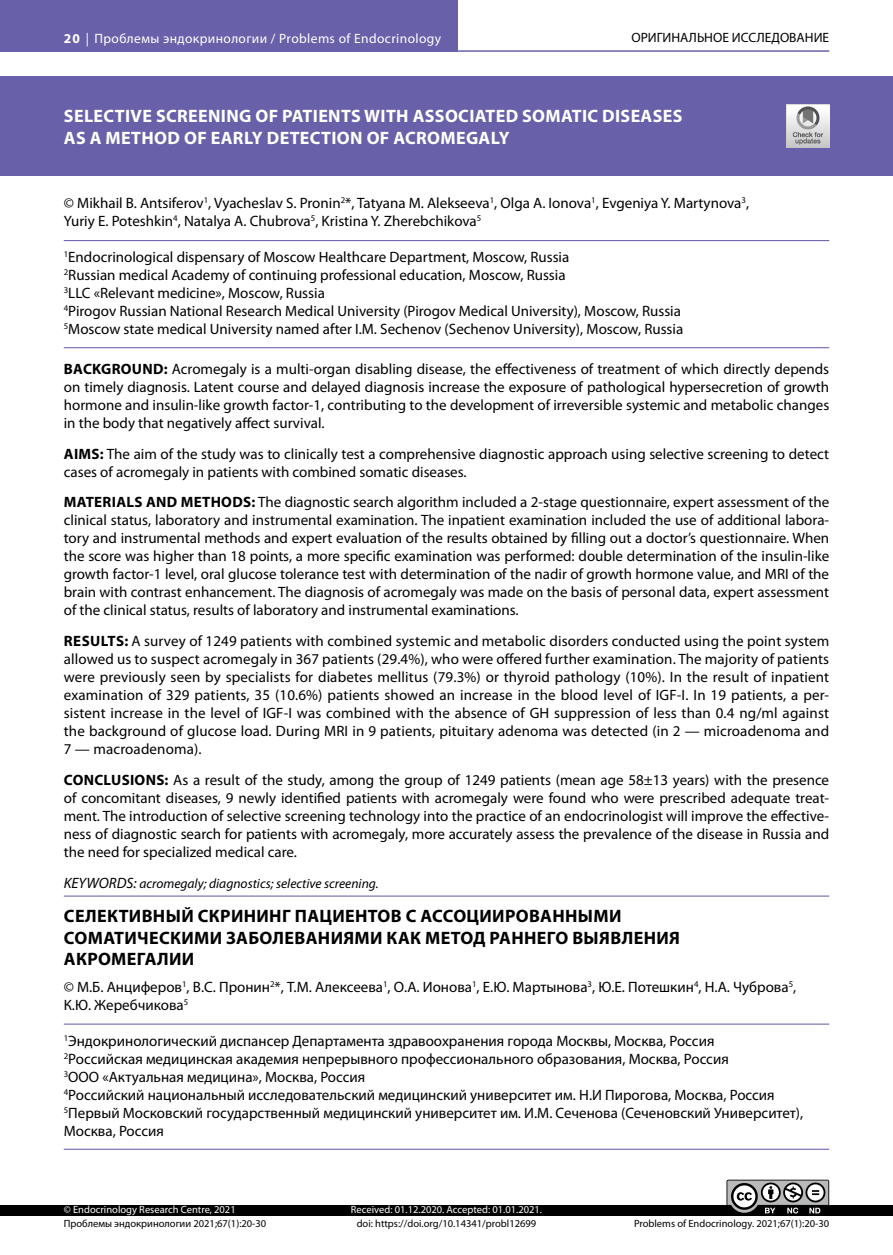
<style>
.page{position:relative;width:893px;height:1255px;background:#fff}
.page>*{position:absolute;margin:0;border:0;box-sizing:border-box;transform-origin:0 0}
.t1{font:700 18px/21.6px "Myriad Pro";letter-spacing:.02em;color:#000}
.t2{font:700 18px/21.6px "Myriad Pro";letter-spacing:.02em;color:#fff}
.t3{font:15px/18px "Myriad Pro";color:#000}
.t4{font:italic 13.5px "Myriad Pro";color:#000}
.t5{font:13.5px "Myriad Pro";letter-spacing:.03em;color:#fff}
.t6{font:13.5px "Myriad Pro";color:#000}
.t7{font:10.5px "Myriad Pro";color:#000}
.t8{font:10.5px "Myriad Pro";color:#fff}
.s1{font-weight:700}
.s2{font-size:15px}
</style>
<div class="page">
<hr style="left:0;top:50px;width:829px;height:2px;background:#6960aa">
<div style="left:0;top:0;width:457px;height:51px;background:#6960aa"></div>
<div style="left:0;top:1204px;width:893px;height:11px;background:#000"></div>
<hr style="left:64px;top:240px;width:765px;height:1px;background:#6960aa">
<hr style="left:64px;top:347px;width:765px;height:1px;background:#6960aa">
<hr style="left:64px;top:895px;width:765px;height:1px;background:#6960aa">
<hr style="left:64px;top:1023px;width:765px;height:1px;background:#6960aa">
<hr style="left:64px;top:1148px;width:765px;height:1px;background:#6960aa">
<div style="left:0;top:77px;width:893px;height:99px;background:#6960aa"></div>
<svg style="left:726px;top:1179px;width:103px;height:35px"></svg>
<img style="left:786px;top:105px;width:43px;height:42px">
<p class="t5" style="left:64px;top:30px;width:379px"><span class="s1">20</span> | Проблемы эндокринологии / Problems of Endocrinology</p>
<p class="t6" style="left:631px;top:29px;width:199px">ОРИГИНАЛЬНОЕ ИССЛЕДОВАНИЕ</p>
<p class="t2" style="left:64px;top:105px;width:620px">SELECTIVE SCREENING OF PATIENTS WITH ASSOCIATED SOMATIC DISEASES<br>AS A METHOD OF EARLY DETECTION OF ACROMEGALY</p>
<p class="t3" style="left:64px;top:194px;width:687px">© Mikhail B. Antsiferov<sup>1</sup>, Vyacheslav S. Pronin<sup>2</sup>*, Tatyana M. Alekseeva<sup>1</sup>, Olga A. Ionova<sup>1</sup>, Evgeniya Y. Martynova<sup>3</sup>,<br>Yuriy E. Poteshkin<sup>4</sup>, Natalya A. Chubrova<sup>5</sup>, Kristina Y. Zherebchikova<sup>5</sup></p>
<p class="t3" style="left:64px;top:248px;width:621px"><sup>1</sup>Endocrinological dispensary of Moscow Healthcare Department, Moscow, Russia<br><sup>2</sup>Russian medical Academy of continuing professional education, Moscow, Russia<br><sup>3</sup>LLC «Relevant medicine», Moscow, Russia<br><sup>4</sup>Pirogov Russian National Research Medical University (Pirogov Medical University), Moscow, Russia <sup>5</sup>Moscow state medical University named after I.M. Sechenov (Sechenov University), Moscow, Russia</p>
<p class="t3" style="left:64px;top:359px;width:767px;text-align:justify"><span class="s1">BACKGROUND:</span> Acromegaly is a multi-organ disabling disease, the effectiveness of treatment of which directly depends on timely diagnosis. Latent course and delayed diagnosis increase the exposure of pathological hypersecretion of growth hormone and insulin-like growth factor-1, contributing to the development of irreversible systemic and metabolic changes in the body that negatively affect survival.</p>
<p class="t3" style="left:64px;top:444px;width:767px"><span class="s1">AIMS:</span> The aim of the study was to clinically test a comprehensive diagnostic approach using selective screening to detect cases of acromegaly in patients with combined somatic diseases.</p>
<p class="t3" style="left:64px;top:493px;width:767px;text-align:justify"><span class="s1">MATERIALS AND METHODS:</span> The diagnostic search algorithm included a 2-stage questionnaire, expert assessment of the clinical status, laboratory and instrumental examination. The inpatient examination included the use of additional labora&shy;tory and instrumental methods and expert evaluation of the results obtained by filling out a doctor’s questionnaire. When the score was higher than 18 points, a more specific examination was performed: double determination of the insulin-like growth factor-1 level, oral glucose tolerance test with determination of the nadir of growth hormone value, and MRI of the brain with contrast enhancement. The diagnosis of acromegaly was made on the basis of personal data, expert assessment of the clinical status, results of laboratory and instrumental examinations.</p>
<p class="t3" style="left:64px;top:632px;width:767px;text-align:justify"><span class="s1">RESULTS:</span> A survey of 1249 patients with combined systemic and metabolic disorders conducted using the point system allowed us to suspect acromegaly in 367 patients (29.4%), who were offered further examination. The majority of patients were previously seen by specialists for diabetes mellitus (79.3%) or thyroid pathology (10%). In the result of inpatient examination of 329 patients, 35 (10.6%) patients showed an increase in the blood level of IGF-I. In 19 patients, a per&shy;sistent increase in the level of IGF-I was combined with the absence of GH suppression of less than 0.4 ng/ml against the background of glucose load. During MRI in 9 patients, pituitary adenoma was detected (in 2 — microadenoma and 7 — macroadenoma).</p>
<p class="t3" style="left:64px;top:770px;width:767px;text-align:justify"><span class="s1">CONCLUSIONS:</span> As a result of the study, among the group of 1249 patients (mean age 58±13 years) with the presence of concomitant diseases, 9 newly identified patients with acromegaly were found who were prescribed adequate treat&shy;ment. The introduction of selective screening technology into the practice of an endocrinologist will improve the effective&shy;ness of diagnostic search for patients with acromegaly, more accurately assess the prevalence of the disease in Russia and the need for specialized medical care.</p>
<p class="t4" style="left:64px;top:874px;width:316px"><span class="s2">KEYWORDS:</span> acromegaly; diagnostics; selective screening.</p>
<p class="t1" style="left:64px;top:904px;width:617px">СЕЛЕКТИВНЫЙ СКРИНИНГ ПАЦИЕНТОВ С АССОЦИИРОВАННЫМИ<br>СОМАТИЧЕСКИМИ ЗАБОЛЕВАНИЯМИ КАК МЕТОД РАННЕГО ВЫЯВЛЕНИЯ<br>АКРОМЕГАЛИИ</p>
<p class="t3" style="left:64px;top:977px;width:734px">© М.Б. Анциферов<sup>1</sup>, В.С. Пронин<sup>2</sup>*, Т.М. Алексеева<sup>1</sup>, О.А. Ионова<sup>1</sup>, Е.Ю. Мартынова<sup>3</sup>, Ю.Е. Потешкин<sup>4</sup>, Н.А. Чуброва<sup>5</sup>,<br>К.Ю. Жеребчикова<sup>5</sup></p>
<p class="t3" style="left:64px;top:1031px;width:741px"><sup>1</sup>Эндокринологический диспансер Департамента здравоохранения города Москвы, Москва, Россия<br><sup>2</sup>Российская медицинская академия непрерывного профессионального образования, Москва, Россия<br><sup>3</sup>ООО «Актуальная медицина», Москва, Россия<br><sup>4</sup>Российский национальный исследовательский медицинский университет им. Н.И Пирогова, Москва, Россия <sup>5</sup>Первый Московский государственный медицинский университет им. И.М. Сеченова (Сеченовский Университет), Москва, Россия</p>
<p class="t8" style="left:64px;top:1203px;width:173px">© Endocrinology Research Centre, 2021</p>
<p class="t8" style="left:351px;top:1203px;width:193px">Received: 01.12.2020. Accepted: 01.01.2021.</p>
<p class="t7" style="left:64px;top:1216px;width:204px">Проблемы эндокринологии 2021;67(1):20-30</p>
<p class="t7" style="left:634px;top:1216px;width:197px">Problems of Endocrinology. 2021;67(1):20-30</p>
<p class="t7" style="left:357px;top:1216px;width:181px">doi: https://doi.org/10.14341/probl12699</p>
</div>
